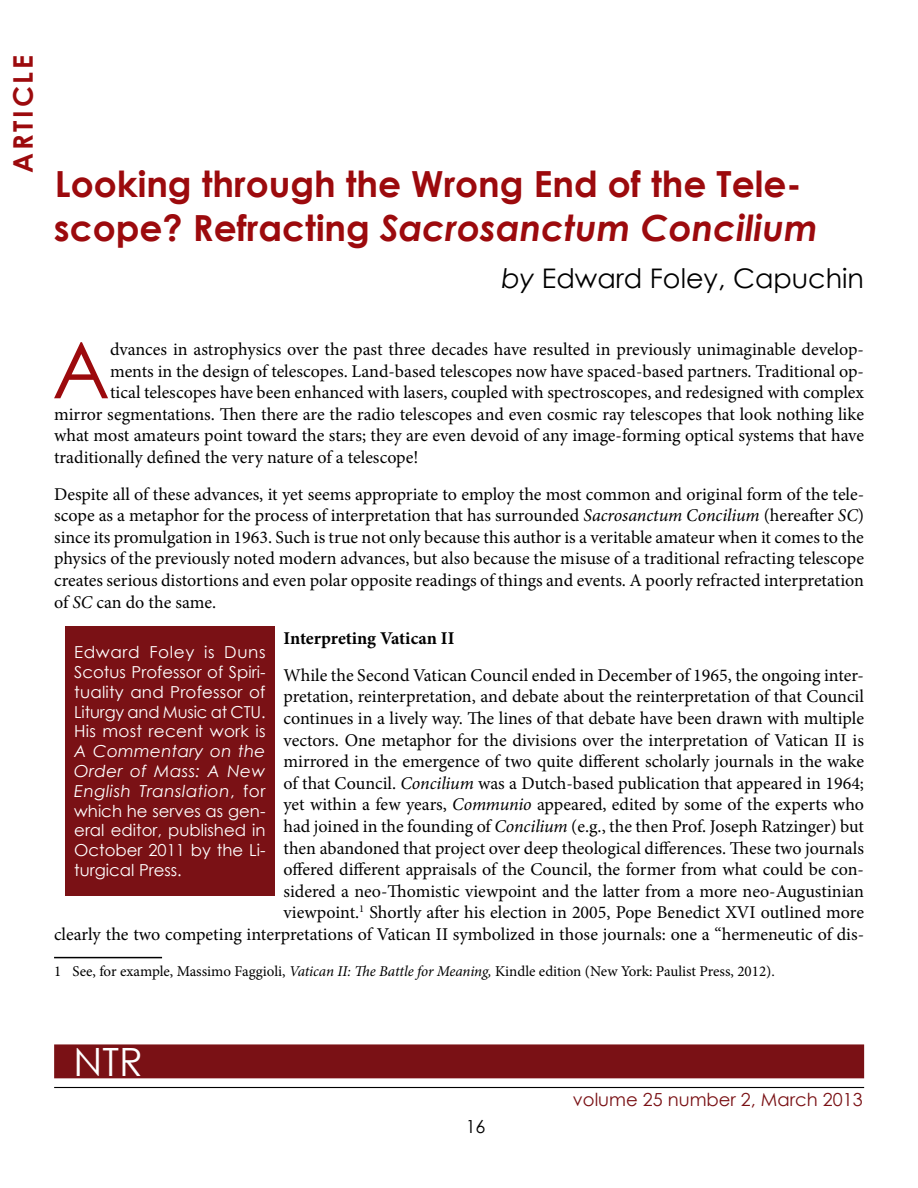
<style>
.page{position:relative;width:918px;height:1188px;background:#fff}
.page>*{position:absolute;margin:0;border:0;box-sizing:border-box;transform-origin:0 0}
.t1{font:78.15px "Century Gothic";color:#9c0a0d}
.t2{font:39px "Century Gothic";color:#fff}
.t3{font:700 36px/43.2px "Century Gothic";color:#9c0a0d}
.t4{font:27px "Century Gothic";color:#000}
.t5{font:700 27px "Century Gothic";letter-spacing:.1em;color:#9c0a0d}
.t6{font:18px/21.6px "Minion Pro";color:#000;text-align:justify}
.t7{font:18px "Century Gothic";color:#7a1115}
.t8{font:700 18px "Minion Pro";letter-spacing:-.005em;color:#000}
.t9{font:18px "Century Gothic";color:#000}
.t10{font:16.5px/19.8px "Century Gothic";color:#fff;text-align:justify}
.t11{font:15px "Minion Pro";letter-spacing:-.005em;color:#000}
.s1{font-style:italic}
</style>
<div class="page">
<div style="left:55px;top:1045px;width:808px;height:33px;background:#7a1115"></div>
<svg style="left:74px;top:1078px;width:73px;height:1px"></svg>
<div style="left:54px;top:1044px;width:810px;height:34px;border:2px solid #7a1115"></div>
<hr style="left:54px;top:1087px;width:810px;height:1px;background:#000">
<div style="left:65px;top:626px;width:209px;height:270px;background:#7a1115"></div>
<hr style="left:54px;top:957px;width:108px;height:1px;background:#000">
<h3 class="t5" style="left:3px;top:173px;width:119px;rotate:-90deg">ARTICLE</h3>
<h3 class="t3" style="left:54px;top:161px;width:765px">Looking through the Wrong End of the Tele&shy;scope? Refracting <span class="s1">Sacrosanctum Concilium</span></h3>
<h3 class="t4" style="left:502px;top:259px;width:364px"><span class="s1">by</span> Edward Foley, Capuchin</h3>
<h1 class="t1" style="left:52px;top:315px;width:59px">A</h1>
<p class="t6" style="left:110px;top:339px;width:756px">dvances in astrophysics over the past three decades have resulted in previously unimaginable develop-</p>
<p class="t6" style="left:110px;top:360px;width:756px">ments in the design of telescopes. Land-based telescopes now have spaced-based partners. Traditional op-</p>
<p class="t6" style="left:110px;top:382px;width:756px">tical telescopes have been enhanced with lasers, coupled with spectroscopes, and redesigned with complex</p>
<p class="t6" style="left:54px;top:403px;width:811px">mirror segmentations. Then there are the radio telescopes and even cosmic ray telescopes that look nothing like</p>
<p class="t6" style="left:54px;top:425px;width:812px">what most amateurs point toward the stars; they are even devoid of any image-forming optical systems that have</p>
<p class="t6" style="left:54px;top:447px;width:366px">traditionally defined the very nature of a telescope!</p>
<p class="t6" style="left:54px;top:483px;width:812px">Despite all of these advances, it yet seems appropriate to employ the most common and original form of the tele&shy;scope as a metaphor for the process of interpretation that has surrounded <span class="s1">Sacrosanctum Concilium</span> (hereafter <span class="s1">SC</span>) since its promulgation in 1963. Such is true not only because this author is a veritable amateur when it comes to the physics of the previously noted modern advances, but also because the misuse of a traditional refracting telescope creates serious distortions and even polar opposite readings of things and events. A poorly refracted interpretation of <span class="s1">SC</span> can do the same.</p>
<p class="t8" style="left:283px;top:626px;width:173px">Interpreting Vatican II</p>
<p class="t6" style="left:54px;top:664px;width:812px;text-align:right">While the Second Vatican Council ended in December of 1965, the ongoing inter-<br>pretation, reinterpretation, and debate about the reinterpretation of that Council<br>continues in a lively way. The lines of that debate have been drawn with multiple<br>vectors. One metaphor for the divisions over the interpretation of Vatican II is<br>mirrored in the emergence of two quite different scholarly journals in the wake<br>of that Council. <span class="s1">Concilium</span> was a Dutch-based publication that appeared in 1964;<br>yet within a few years, <span class="s1">Communio</span> appeared, edited by some of the experts who<br>had joined in the founding of <span class="s1">Concilium</span> (e.g., the then Prof. Joseph Ratzinger) but<br>then abandoned that project over deep theological differences. These two journals<br>offered different appraisals of the Council, the former from what could be con-<br>sidered a neo-Thomistic viewpoint and the latter from a more neo-Augustinian<br>viewpoint.<sup>1</sup> Shortly after his election in 2005, Pope Benedict XVI outlined more<br>clearly the two competing interpretations of Vatican II symbolized in those journals: one a “hermeneutic of dis-</p>
<p class="t11" style="left:54px;top:961px;width:722px">1 See, for example, Massimo Faggioli, <span class="s1">Vatican II: The Battle for Meaning,</span> Kindle edition (New York: Paulist Press, 2012).</p>
<p class="t10" style="left:74px;top:642px;width:193px">Edward Foley is Duns Scotus Professor of Spiri&shy;tuality and Professor of Liturgy and Music at CTU.<br>His most recent work is</p>
<p class="t10" style="left:74px;top:741px;width:193px"><span class="s1">A Commentary on the Order of Mass: A New English Translation</span>, for which he serves as gen&shy;eral editor, published in October 2011 by the Li&shy;turgical Press.</p>
<h2 class="t2" style="left:74px;top:1035px;width:71px">NTR</h2>
<p class="t9" style="left:466px;top:1114px;width:21px">16</p>
<p class="t7" style="left:573px;top:1087px;width:291px">volume 25 number 2, March 2013</p>
</div>
